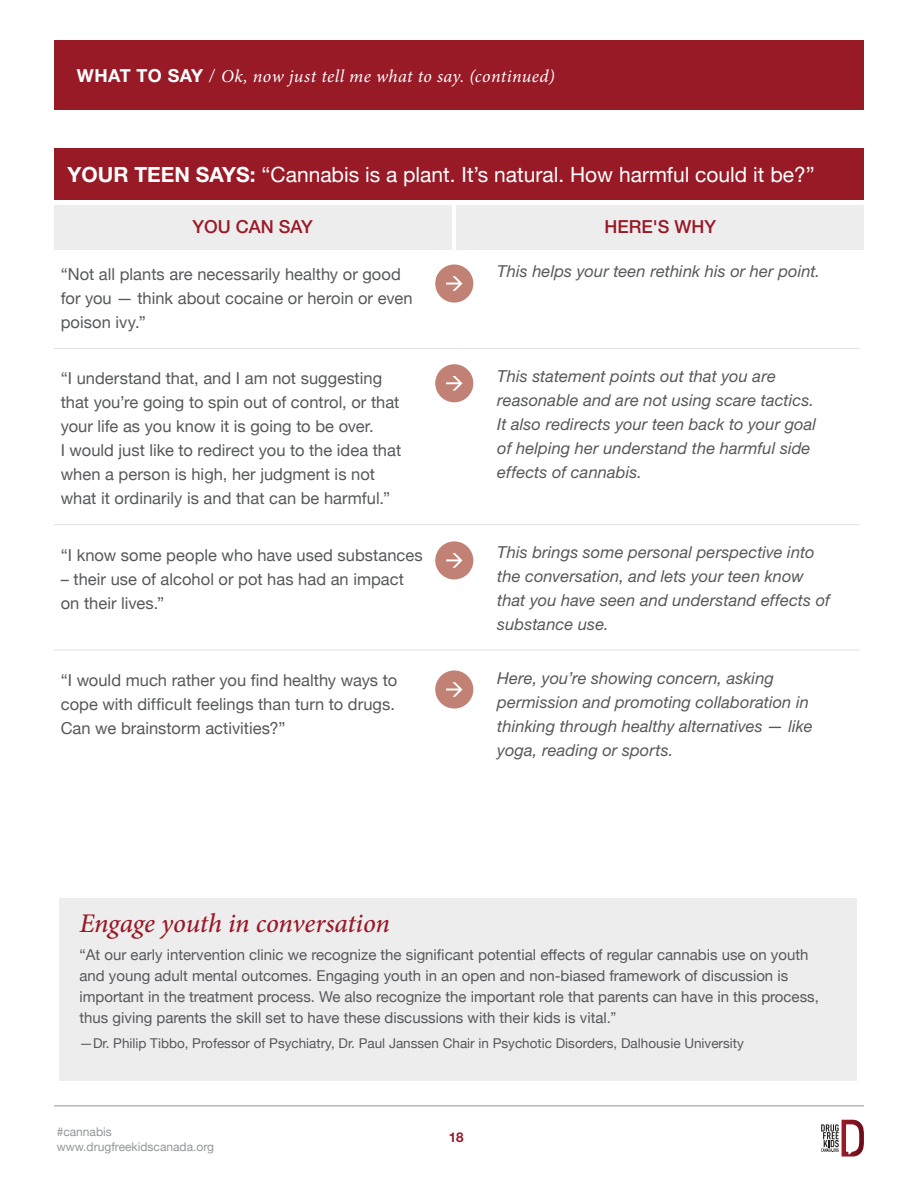
<style>
.page{position:relative;width:918px;height:1188px;background:#fff}
.page>*{position:absolute;margin:0;border:0;box-sizing:border-box;transform-origin:0 0}
.t1{font:italic 500 27px "Minion Pro";letter-spacing:-.01em;color:#981a27}
.t2{font:21px "Helvetica Neue";color:#fff}
.t3{font:italic 18px "Minion Pro";letter-spacing:.02em;color:#fff}
.t4{font:500 18px "Helvetica Neue";color:#981a27}
.t5{font:16.5px/24px "Helvetica Neue";color:#57585a}
.t6{font:italic 16.5px/24px "Helvetica Neue";letter-spacing:.005em;color:#57585a}
.t7{font:15px/21px "Helvetica Neue";color:#57585a}
.t8{font:13.5px "Helvetica Neue";color:#57585a}
.t9{font:700 13.5px "Helvetica Neue";color:#981a27}
.t10{font:12px/14.7px "Helvetica Neue";color:#939598}
.s1{font-family:"Helvetica Neue";font-weight:700;font-style:normal}
.s2{font-family:"Helvetica Neue";font-weight:300;font-style:normal}
.s3{font-weight:700}
</style>
<div class="page">
<hr style="left:54px;top:1106px;width:810px;height:1px;background:#939598">
<svg style="left:821px;top:1120px;width:43px;height:37px"></svg>
<div style="left:54px;top:148px;width:810px;height:52px;background:#981a27"></div>
<hr style="left:54px;top:348px;width:403px;height:1px;background:#e1e2e4">
<hr style="left:457px;top:348px;width:403px;height:1px;background:#e1e2e4">
<hr style="left:54px;top:524px;width:403px;height:1px;background:#e1e2e4">
<hr style="left:457px;top:524px;width:403px;height:1px;background:#e1e2e4">
<hr style="left:54px;top:650px;width:403px;height:1px;background:#e1e2e4">
<hr style="left:457px;top:650px;width:403px;height:1px;background:#e1e2e4">
<div style="left:435px;top:264px;width:38px;height:39px;background:#c18174;border-radius:50%"></div>
<svg style="left:446px;top:276px;width:16px;height:15px"></svg>
<div style="left:435px;top:364px;width:38px;height:38px;background:#c18174;border-radius:50%"></div>
<svg style="left:446px;top:376px;width:16px;height:15px"></svg>
<div style="left:435px;top:541px;width:38px;height:38px;background:#c18174;border-radius:50%"></div>
<svg style="left:446px;top:553px;width:16px;height:15px"></svg>
<div style="left:435px;top:670px;width:38px;height:39px;background:#c18174;border-radius:50%"></div>
<svg style="left:446px;top:682px;width:16px;height:15px"></svg>
<div style="left:54px;top:40px;width:810px;height:70px;background:#981a27"></div>
<div style="left:54px;top:205px;width:398px;height:44px;background:#ededee"></div>
<div style="left:457px;top:205px;width:407px;height:44px;background:#ededee"></div>
<div style="left:59px;top:898px;width:798px;height:182px;background:#ededee"></div>
<p class="t3" style="left:77px;top:64px;width:479px"><span class="s1">WHAT TO SAY</span> <span class="s2">/</span> Ok, now just tell me what to say. (continued)</p>
<p class="t2" style="left:68px;top:159px;width:749px"><span class="s3">YOUR TEEN SAYS:</span> “Cannabis is a plant. It’s natural. How harmful could it be?”</p>
<p class="t4" style="left:193px;top:216px;width:122px">YOU CAN SAY</p>
<p class="t4" style="left:605px;top:216px;width:113px">HERE'S WHY</p>
<p class="t5" style="left:61px;top:263px;width:353px">“Not all plants are necessarily healthy or good for you — think about cocaine or heroin or even poison ivy.”</p>
<p class="t6" style="left:497px;top:259px;width:324px">This helps your teen rethink his or her point.</p>
<p class="t5" style="left:61px;top:368px;width:342px">“I understand that, and I am not suggesting that you’re going to spin out of control, or that your life as you know it is going to be over.<br>I would just like to redirect you to the idea that when a person is high, her judgment is not what it ordinarily is and that can be harmful.”</p>
<p class="t6" style="left:497px;top:364px;width:321px">This statement points out that you are reasonable and are not using scare tactics.<br>It also redirects your teen back to your goal of helping her understand the harmful side effects of cannabis.</p>
<p class="t5" style="left:61px;top:544px;width:364px">“I know some people who have used substances</p>
<p class="t5" style="left:61px;top:568px;width:345px">– their use of alcohol or pot has had an impact on their lives.”</p>
<p class="t6" style="left:497px;top:540px;width:334px">This brings some personal perspective into the conversation, and lets your teen know that you have seen and understand effects of substance use.</p>
<p class="t5" style="left:61px;top:669px;width:338px">“I would much rather you find healthy ways to cope with difficult feelings than turn to drugs.<br>Can we brainstorm activities?”</p>
<p class="t6" style="left:497px;top:665px;width:317px">Here, you’re showing concern, asking permission and promoting collaboration in thinking through healthy alternatives — like yoga, reading or sports.</p>
<h1 class="t1" style="left:80px;top:905px;width:312px">Engage youth in conversation</h1>
<p class="t7" style="left:80px;top:945px;width:741px">“At our early intervention clinic we recognize the significant potential effects of regular cannabis use on youth and young adult mental outcomes. Engaging youth in an open and non-biased framework of discussion is important in the treatment process. We also recognize the important role that parents can have in this process, thus giving parents the skill set to have these discussions with their kids is vital.ˮ</p>
<p class="t8" style="left:80px;top:1034px;width:666px">—Dr. Philip Tibbo, Professor of Psychiatry, Dr. Paul Janssen Chair in Psychotic Disorders, Dalhousie University</p>
<p class="t10" style="left:57px;top:1126px;width:159px">#cannabis www.drugfreekidscanada.org</p>
<p class="t9" style="left:449px;top:1129px;width:17px">18</p>
</div>
